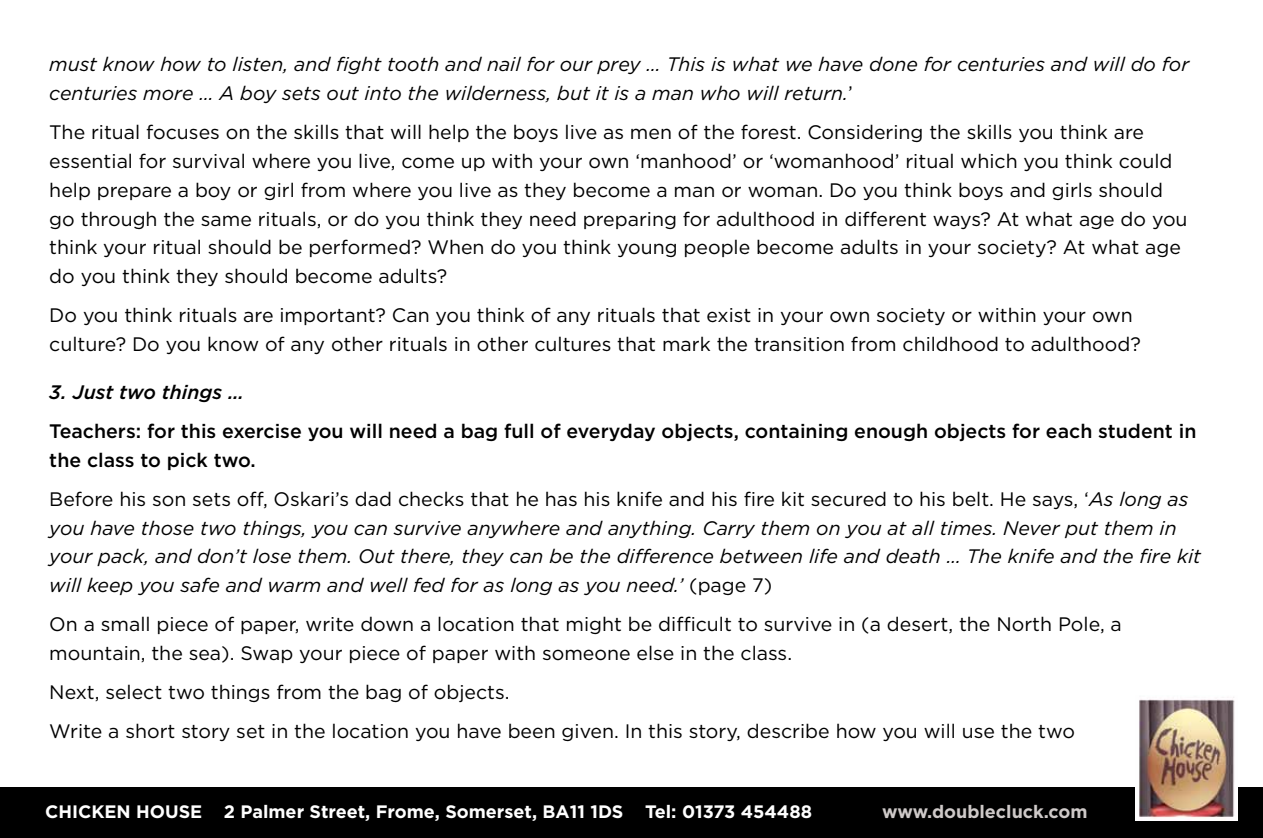
<style>
.page{position:relative;width:1263px;height:838px;background:#fff}
.page>*{position:absolute;margin:0;border:0;box-sizing:border-box;transform-origin:0 0}
.t1{font:19.5px/28.8px "Gotham";color:#000}
.t2{font:italic 19.5px/28.8px "Gotham";color:#000}
.t3{font:500 19.5px/28.8px "Gotham";color:#000}
.t4{font:italic 500 19.5px "Gotham";color:#000}
.t5{font:700 18px "Gotham";color:#fff}
.t6{font:700 18px "Gotham";color:#cec9c8}
.s1{font-style:normal}
</style>
<div class="page">
<div style="left:0;top:787px;width:1263px;height:51px;background:#000"></div>
<img style="left:1135px;top:697px;width:103px;height:123px">
<p class="t2" style="left:49px;top:50px;width:1141px">must know how to listen, and fight tooth and nail for our prey … This is what we have done for centuries and will do for centuries more … A boy sets out into the wilderness, but it is a man who will return.<span class="s1">’</span></p>
<p class="t1" style="left:49px;top:117px;width:1140px">The ritual focuses on the skills that will help the boys live as men of the forest. Considering the skills you think are essential for survival where you live, come up with your own ‘manhood’ or ‘womanhood’ ritual which you think could help prepare a boy or girl from where you live as they become a man or woman. Do you think boys and girls should go through the same rituals, or do you think they need preparing for adulthood in different ways? At what age do you think your ritual should be performed? When do you think young people become adults in your society? At what age do you think they should become adults?</p>
<p class="t1" style="left:49px;top:300px;width:1093px">Do you think rituals are important? Can you think of any rituals that exist in your own society or within your own culture? Do you know of any other rituals in other cultures that mark the transition from childhood to adulthood?</p>
<p class="t4" style="left:49px;top:379px;width:196px">3. Just two things …</p>
<p class="t3" style="left:49px;top:416px;width:1148px">Teachers: for this exercise you will need a bag full of everyday objects, containing enough objects for each student in the class to pick two.</p>
<p class="t2" style="left:49px;top:484px;width:1153px"><span class="s1">Before his son sets off, Oskari’s dad checks that he has his knife and his fire kit secured to his belt. He says, ‘</span>As long as you have those two things, you can survive anywhere and anything. Carry them on you at all times. Never put them in your pack, and don’t lose them. Out there, they can be the difference between life and death … The knife and the fire kit will keep you safe and warm and well fed for as long as you need.’ <span class="s1">(page 7)</span></p>
<p class="t1" style="left:49px;top:609px;width:1074px">On a small piece of paper, write down a location that might be difficult to survive in (a desert, the North Pole, a mountain, the sea). Swap your piece of paper with someone else in the class.</p>
<p class="t1" style="left:49px;top:672px;width:1027px;line-height:39px">Next, select two things from the bag of objects.<br>Write a short story set in the location you have been given. In this story, describe how you will use the two</p>
<p class="t5" style="left:45px;top:799px;width:578px">Chicken H ouse 2 Palmer Street, Frome, Somerset, BA11 1DS</p>
<p class="t5" style="left:645px;top:799px;width:169px">Tel: 01373 454488</p>
<p class="t6" style="left:882px;top:799px;width:207px">www.doublecluck.com</p>
</div>
